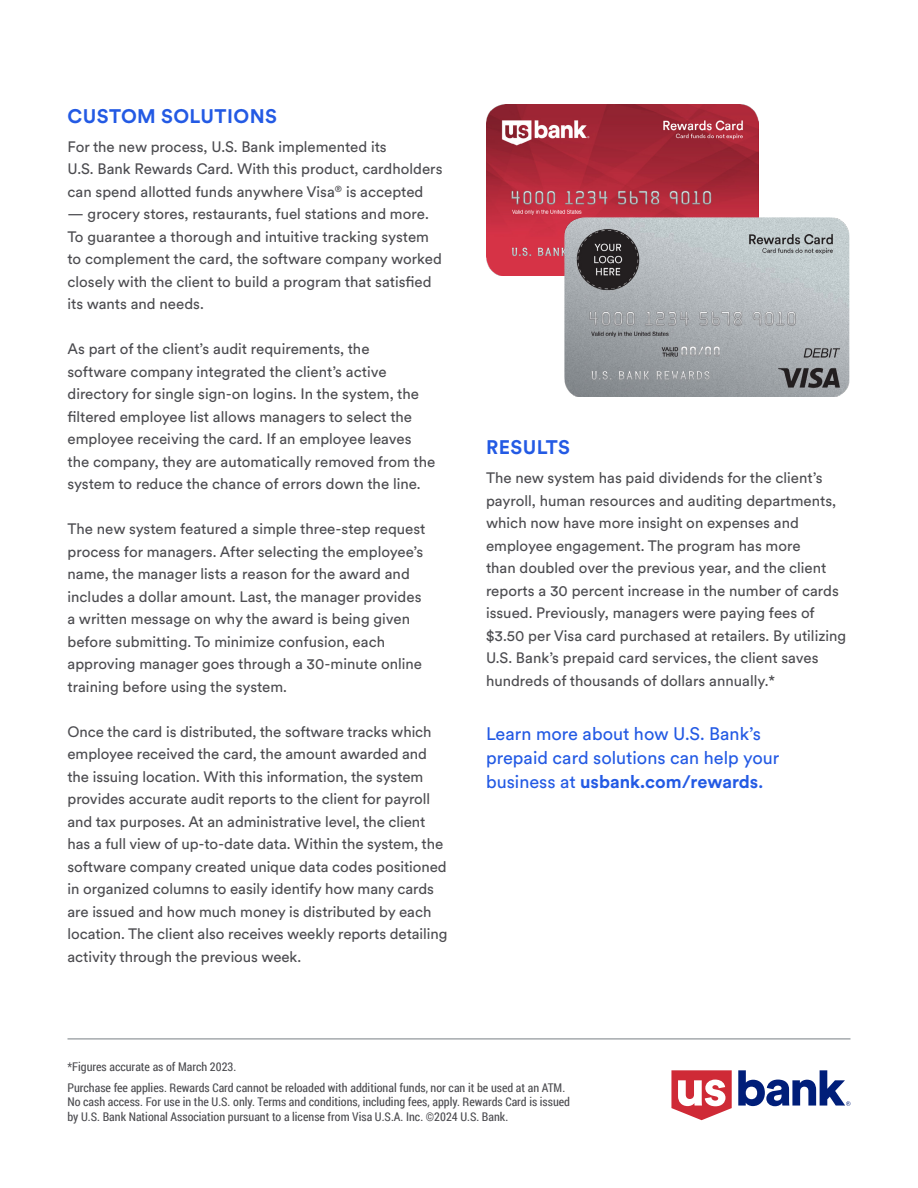
<style>
.page{position:relative;width:918px;height:1188px;background:#fff}
.page>*{position:absolute;margin:0;border:0;box-sizing:border-box;transform-origin:0 0}
.t1{font:700 19.5px "U.S.Bank Circular";letter-spacing:.02em;color:#235ae4}
.t2{font:18px/24px "U.S.Bank Circular";color:#235ae4}
.t3{font:15px/22.5px "U.S.Bank Circular";color:#4c4c50}
.Disclaimer{font:12px/14.4px "Roboto Condensed";color:#4c4c50}
.s1{font-weight:700}
.s2{font-weight:500}
</style>
<div class="page">
<hr style="left:68px;top:1039px;width:782px;height:1px;background:#777f84">
<svg style="left:738px;top:1070px;width:113px;height:36px"></svg>
<svg style="left:671px;top:1070px;width:61px;height:50px"></svg>
<img style="left:486px;top:104px;width:273px;height:171px">
<img style="left:564px;top:217px;width:285px;height:180px">
<h2 class="t1" style="left:68px;top:102px;width:211px">CUSTOM SOLUTIONS</h2>
<p class="t3" style="left:68px;top:135px;width:377px">For the new process, U.S. Bank implemented its<br>U.S. Bank Rewards Card. With this product, cardholders can spend allotted funds anywhere Visa<sup>®</sup> is accepted</p>
<p class="t3" style="left:68px;top:202px;width:376px">— grocery stores, restaurants, fuel stations and more.<br>To guarantee a thorough and intuitive tracking system to complement the card, the software company worked closely with the client to build a program that satisfied its wants and needs.</p>
<p class="t3" style="left:68px;top:337px;width:369px">As part of the client’s audit requirements, the<br>software company integrated the client’s active directory for single sign-on logins. In the system, the filtered employee list allows managers to select the employee receiving the card. If an employee leaves the company, they are automatically removed from the system to reduce the chance of errors down the line.</p>
<p class="t3" style="left:68px;top:517px;width:360px">The new system featured a simple three-step request process for managers. After selecting the employee’s name, the manager lists a reason for the award and includes a dollar amount. Last, the manager provides a written message on why the award is being given before submitting. To minimize confusion, each approving manager goes through a 30-minute online training before using the system.</p>
<p class="t3" style="left:68px;top:720px;width:381px">Once the card is distributed, the software tracks which employee received the card, the amount awarded and the issuing location. With this information, the system provides accurate audit reports to the client for payroll and tax purposes. At an administrative level, the client has a full view of up-to-date data. Within the system, the software company created unique data codes positioned in organized columns to easily identify how many cards are issued and how much money is distributed by each location. The client also receives weekly reports detailing activity through the previous week.</p>
<h2 class="t1" style="left:486px;top:434px;width:86px">RESULTS</h2>
<p class="t3" style="left:486px;top:466px;width:362px">The new system has paid dividends for the client’s payroll, human resources and auditing departments, which now have more insight on expenses and employee engagement. The program has more<br>than doubled over the previous year, and the client reports a 30 percent increase in the number of cards issued. Previously, managers were paying fees of $3.50 per Visa card purchased at retailers. By utilizing U.S. Bank’s prepaid card services, the client saves hundreds of thousands of dollars annually.*</p>
<p class="t2" style="left:486px;top:721px;width:295px">Learn more about how U.S. Bank’s prepaid card solutions can help your business at <span class="s1">usbank.com/rewards</span><span class="s2">.</span></p>
<p class="Disclaimer" style="left:68px;top:1059px;width:170px">*Figures accurate as of March 2023.</p>
<p class="Disclaimer" style="left:68px;top:1080px;width:504px">Purchase fee applies. Rewards Card cannot be reloaded with additional funds, nor can it be used at an ATM.<br>No cash access. For use in the U.S. only. Terms and conditions, including fees, apply. Rewards Card is issued by U.S. Bank National Association pursuant to a license from Visa U.S.A. Inc. ©2024 U.S. Bank.</p>
</div>
